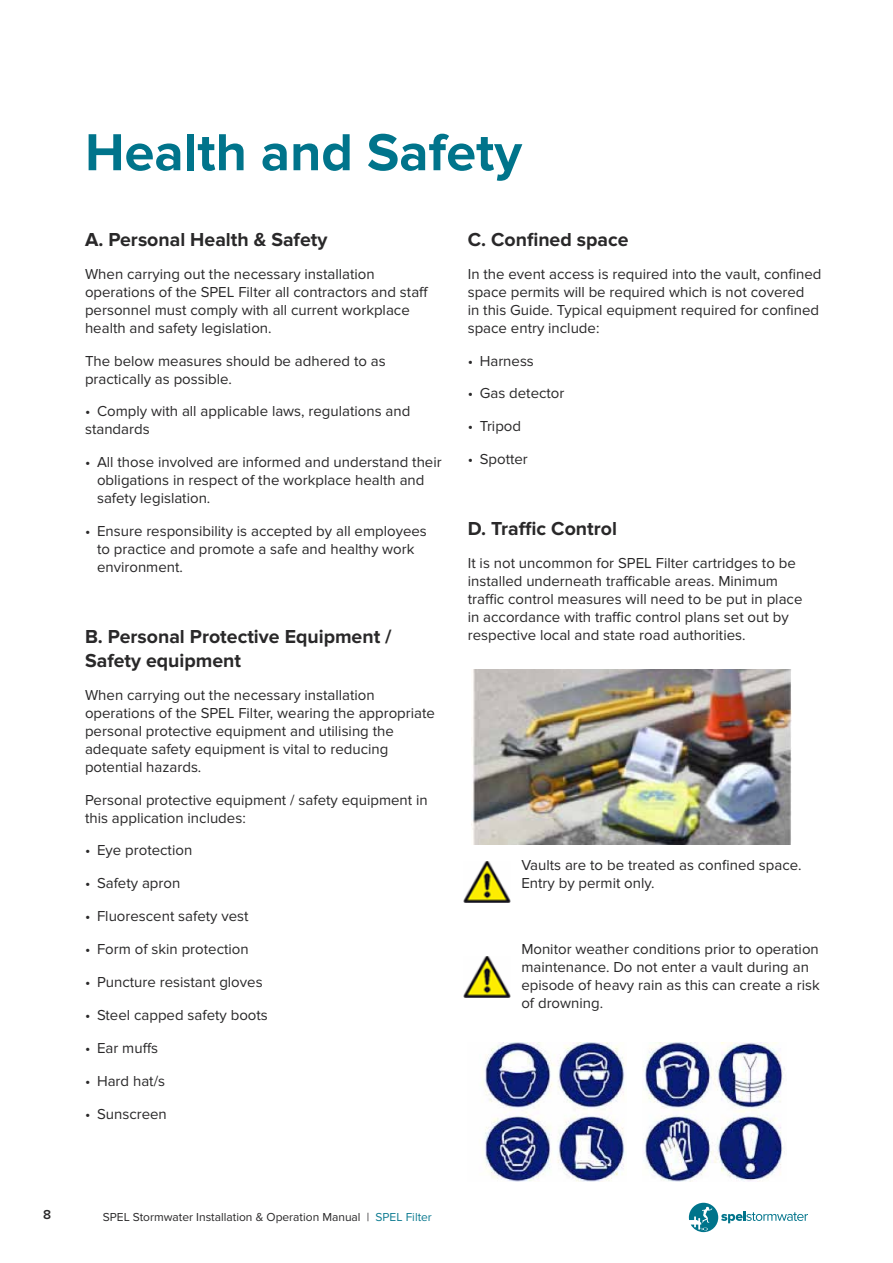
<style>
.page{position:relative;width:893px;height:1263px;background:#fff}
.page>*{position:absolute;margin:0;border:0;box-sizing:border-box;transform-origin:0 0}
.t1{font:700 54px "Proxima Nova";color:#00748b}
.t2{font:700 19.5px/23.4px "Proxima Nova";color:#292829}
.t3{font:15px/18px "Proxima Nova";color:#292829}
.t4{font:600 13.5px "Proxima Nova";color:#292829}
.t5{font:12px "Proxima Nova";color:#292829}
.s1{color:#0d7b91}
</style>
<div class="page">
<svg style="left:689px;top:1203px;width:119px;height:29px"></svg>
<img style="left:463px;top:862px;width:47px;height:40px">
<img style="left:463px;top:957px;width:47px;height:40px">
<img style="left:482px;top:1042px;width:144px;height:139px">
<img style="left:643px;top:1042px;width:142px;height:139px">
<img style="left:471px;top:670px;width:320px;height:174px">
<h1 class="t1" style="left:85px;top:121px;width:438px">Health and Safety</h1>
<h2 class="t2" style="left:85px;top:228px;width:244px">A. Personal Health &amp; Safety</h2>
<p class="t3" style="left:85px;top:265px;width:345px">When carrying out the necessary installation operations of the SPEL Filter all contractors and staff personnel must comply with all current workplace health and safety legislation.</p>
<p class="t3" style="left:85px;top:352px;width:302px">The below measures should be adhered to as practically as possible.</p>
<p class="t3" style="left:85px;top:403px;width:327px">• Comply with all applicable laws, regulations and standards</p>
<p class="t3" style="left:97px;top:453px;width:346px;text-indent:-12px">• All those involved are informed and understand their obligations in respect of the workplace health and safety legislation.</p>
<p class="t3" style="left:97px;top:522px;width:331px;text-indent:-12px">• Ensure responsibility is accepted by all employees to practice and promote a safe and healthy work environment.</p>
<h2 class="t2" style="left:85px;top:626px;width:308px">B. Personal Protective Equipment /<br>Safety equipment</h2>
<p class="t3" style="left:85px;top:686px;width:351px">When carrying out the necessary installation operations of the SPEL Filter, wearing the appropriate personal protective equipment and utilising the adequate safety equipment is vital to reducing potential hazards.</p>
<p class="t3" style="left:85px;top:791px;width:344px">Personal protective equipment / safety equipment in this application includes:</p>
<p class="t3" style="left:85px;top:842px;width:109px">• Eye protection</p>
<p class="t3" style="left:85px;top:874px;width:97px">• Safety apron</p>
<p class="t3" style="left:85px;top:907px;width:165px">• Fluorescent safety vest</p>
<p class="t3" style="left:85px;top:940px;width:165px">• Form of skin protection</p>
<p class="t3" style="left:85px;top:973px;width:179px">• Puncture resistant gloves</p>
<p class="t3" style="left:85px;top:1006px;width:184px">• Steel capped safety boots</p>
<p class="t3" style="left:85px;top:1039px;width:75px">• Ear muffs</p>
<p class="t3" style="left:85px;top:1072px;width:82px">• Hard hat/s</p>
<p class="t3" style="left:85px;top:1105px;width:83px">• Sunscreen</p>
<h2 class="t2" style="left:468px;top:228px;width:162px">C. Confined space</h2>
<p class="t3" style="left:468px;top:265px;width:355px">In the event access is required into the vault, confined space permits will be required which is not covered<br>in this Guide. Typical equipment required for confined space entry include:</p>
<p class="t3" style="left:468px;top:352px;width:68px">• Harness</p>
<p class="t3" style="left:468px;top:385px;width:98px">• Gas detector</p>
<p class="t3" style="left:468px;top:417px;width:55px">• Tripod</p>
<p class="t3" style="left:468px;top:450px;width:62px">• Spotter</p>
<h2 class="t2" style="left:468px;top:518px;width:151px">D. Traffic Control</h2>
<p class="t3" style="left:468px;top:554px;width:336px">It is not uncommon for SPEL Filter cartridges to be installed underneath trafficable areas. Minimum traffic control measures will need to be put in place in accordance with traffic control plans set out by respective local and state road authorities.</p>
<p class="t3" style="left:521px;top:857px;width:282px">Vaults are to be treated as confined space.<br>Entry by permit only.</p>
<p class="t3" style="left:521px;top:940px;width:300px">Monitor weather conditions prior to operation maintenance. Do not enter a vault during an episode of heavy rain as this can create a risk of drowning.</p>
<p class="t4" style="left:43px;top:1204px;width:10px">8</p>
<p class="t5" style="left:103px;top:1210px;width:331px">SPEL Stormwater Installation &amp; Operation Manual | <span class="s1">SPEL Filter</span></p>
</div>
